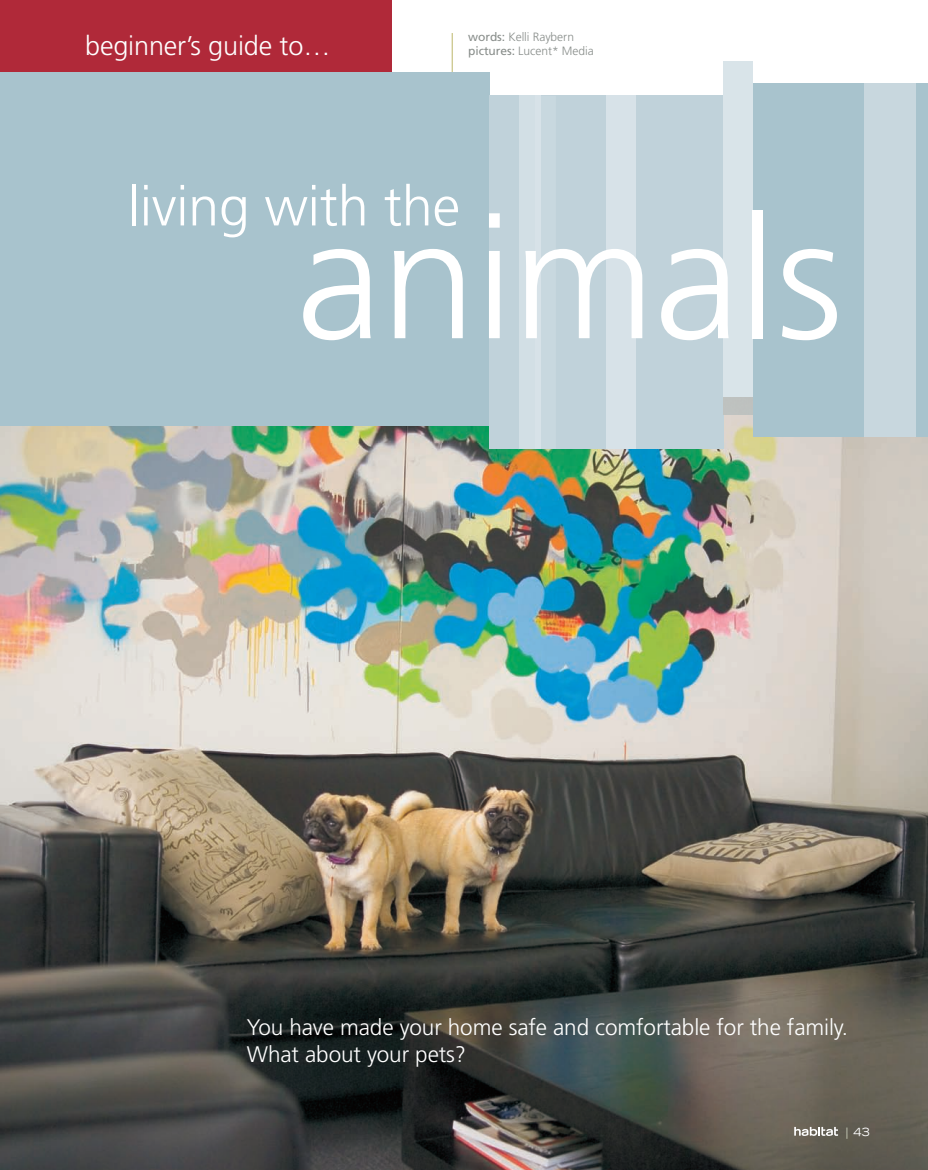
<style>
.page{position:relative;width:928px;height:1170px;background:#fff}
.page>*{position:absolute;margin:0;border:0;box-sizing:border-box;transform-origin:0 0}
.t1{font:300 171px "Frutiger";letter-spacing:-.005em;color:#fff}
.t2{font:300 55.5px "Frutiger";letter-spacing:-.005em;color:#fff}
.t3{font:300 27px "Frutiger";letter-spacing:-.005em;color:#fff}
.t4{font:300 22.5px/27px "Frutiger";letter-spacing:-.005em;color:#fff}
.t5{font:300 12px/14.2px "Frutiger";letter-spacing:-.005em;color:#898e8b}
.t6{font:expanded 11.25px "Trade Gothic LH";color:#fff}
.s1{font-weight:400}
.s2{color:#dde2cd}
</style>
<div class="page">
<div style="left:0;top:0;width:391px;height:72px;background:#b02939"></div>
<hr style="left:451px;top:33px;width:1px;height:40px;background:#bcb66a">
<img style="left:0;top:415px;width:927px;height:754px">
<div style="left:0;top:72px;width:489px;height:353px;background:#a8c3cd"></div>
<div style="left:489px;top:96px;width:234px;height:353px;background:#c0d2da"></div>
<svg style="left:540px;top:96px;width:1px;height:353px"></svg>
<div style="left:519px;top:96px;width:15px;height:353px;background:#d2dfe5"></div>
<div style="left:534px;top:96px;width:6px;height:353px;background:#d7e2e8"></div>
<div style="left:723px;top:62px;width:30px;height:336px;background:#d9e4e9"></div>
<div style="left:605px;top:96px;width:30px;height:353px;background:#d7e2e8"></div>
<div style="left:753px;top:83px;width:174px;height:353px;background:#a8c3cd"></div>
<div style="left:863px;top:83px;width:51px;height:353px;background:#c8d7de"></div>
<svg style="left:793px;top:1126px;width:44px;height:9px"></svg>
<p class="t3" style="left:85px;top:31px;width:247px">beginner’s guide to…</p>
<p class="t5" style="left:468px;top:30px;width:127px"><span class="s1">words:</span> Kelli Raybern <span class="s1">pictures:</span> Lucent* Media</p>
<h2 class="t2" style="left:128px;top:175px;width:334px">living with the</h2>
<h1 class="t1" style="left:296px;top:182px;width:547px">animals</h1>
<p class="t4" style="left:247px;top:1013px;width:602px">You have made your home safe and comfortable for the family.<br>What about your pets?</p>
<p class="t6" style="left:845px;top:1124px;width:26px"><span class="s2">|</span> 43</p>
</div>
